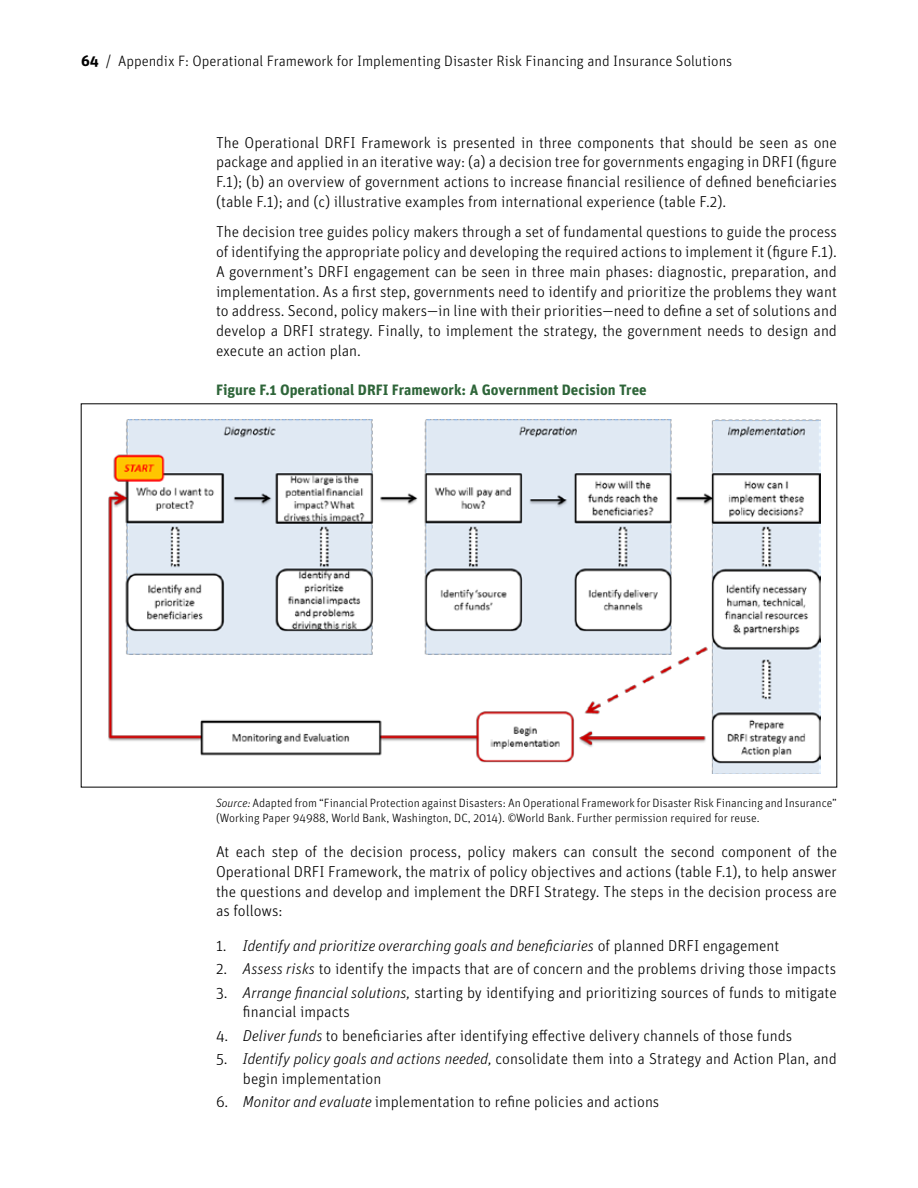
<style>
.page{position:relative;width:918px;height:1188px;background:#fff}
.page>*{position:absolute;margin:0;border:0;box-sizing:border-box;transform-origin:0 0}
.t1{font:300 15.75px/19.8px "Unit";color:#000;text-align:justify}
.t2{font:italic 300 15.75px "Unit";color:#000}
.t3{font:300 15px "Unit";color:#000}
.t4{font:700 15px "Unit";color:#2e6539}
.t5{font:300 12px/15.3px "Unit";color:#000}
.s1{font-weight:700}
.s2{font-style:italic}
.s3{font-style:normal}
</style>
<div class="page">
<img style="left:108px;top:420px;width:713px;height:353px">
<p class="t3" style="left:81px;top:52px;width:653px"><span class="s1">64</span> / Appendix F: Operational Framework for Implementing Disaster Risk Financing and Insurance Solutions</p>
<p class="t1" style="left:216px;top:132px;width:623px">The Operational DRFI Framework is presented in three components that should be seen as one package and applied in an iterative way: (a) a decision tree for governments engaging in DRFI (figure F.1); (b) an overview of government actions to increase financial resilience of defined beneficiaries (table F.1); and (c) illustrative examples from international experience (table F.2).</p>
<p class="t1" style="left:216px;top:222px;width:623px">The decision tree guides policy makers through a set of fundamental questions to guide the process of identifying the appropriate policy and developing the required actions to implement it (figure F.1).<br>A government’s DRFI engagement can be seen in three main phases: diagnostic, preparation, and implementation. As a first step, governments need to identify and prioritize the problems they want to address. Second, policy makers—in line with their priorities—need to define a set of solutions and develop a DRFI strategy. Finally, to implement the strategy, the government needs to design and execute an action plan.</p>
<p class="t4" style="left:216px;top:381px;width:432px">Figure F.1 Operational DRFI Framework: A Government Decision Tree</p>
<p class="t5" style="left:216px;top:795px;width:622px"><span class="s2">Source:</span> Adapted from “Financial Protection against Disasters: An Operational Framework for Disaster Risk Financing and Insurance” (Working Paper 94988, World Bank, Washington, DC, 2014). ©World Bank. Further permission required for reuse.</p>
<p class="t1" style="left:216px;top:841px;width:623px">At each step of the decision process, policy makers can consult the second component of the Operational DRFI Framework, the matrix of policy objectives and actions (table F.1), to help answer the questions and develop and implement the DRFI Strategy. The steps in the decision process are as follows:</p>
<p class="t2" style="left:216px;top:936px;width:565px"><span class="s3">1.</span> Identify and prioritize overarching goals and beneficiaries <span class="s3">of planned DRFI engagement</span></p>
<p class="t1" style="left:216px;top:959px;width:622px">2. <span class="s2">Assess risks</span> to identify the impacts that are of concern and the problems driving those impacts</p>
<p class="t1" style="left:243px;top:982px;width:595px;text-indent:-27px">3. <span class="s2">Arrange financial solutions,</span> starting by identifying and prioritizing sources of funds to mitigate financial impacts</p>
<p class="t1" style="left:216px;top:1025px;width:578px">4. <span class="s2">Deliver funds</span> to beneficiaries after identifying effective delivery channels of those funds</p>
<p class="t1" style="left:243px;top:1048px;width:595px;text-indent:-27px">5. <span class="s2">Identify policy goals and actions needed,</span> consolidate them into a Strategy and Action Plan, and begin implementation</p>
<p class="t1" style="left:216px;top:1091px;width:445px">6. <span class="s2">Monitor and evaluate</span> implementation to refine policies and actions</p>
</div>
